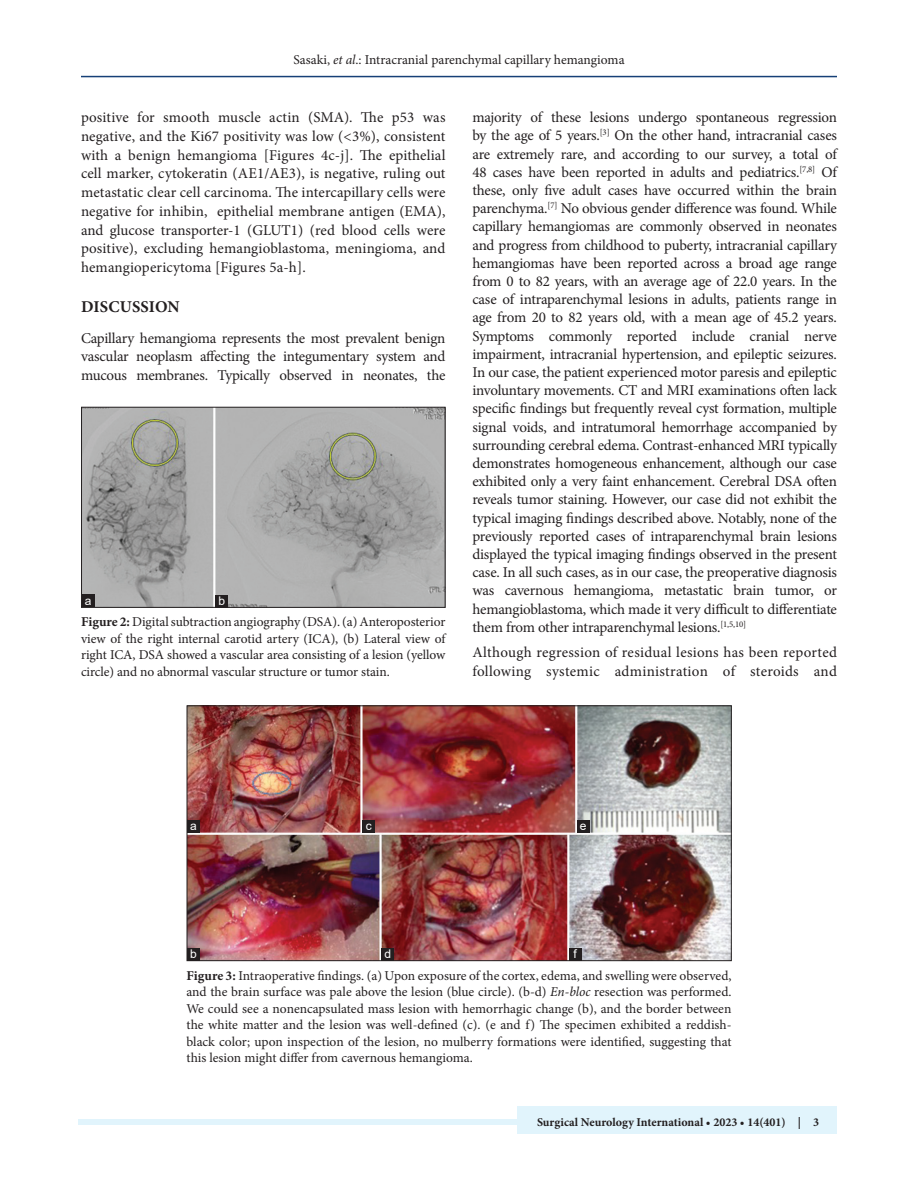
<style>
.page{position:relative;width:918px;height:1188px;background:#fff}
.page>*{position:absolute;margin:0;border:0;box-sizing:border-box;transform-origin:0 0}
.t1{font:700 16.5px "Minion Pro";letter-spacing:.01em;color:#231f20}
.TX{font:15px/18.1px "Minion Pro";letter-spacing:.005em;color:#231f20;text-align:justify}
.FGC{font:13.5px/16.5px "Minion Pro";letter-spacing:-.005em;color:#231f20;text-align:justify}
.JF{font:700 12px "Minion Pro";color:#231f20}
.LABEL{font:12px "Arial";color:#fff}
.s1{font-style:italic}
.s2{font-weight:700}
</style>
<div class="page">
<hr style="left:81px;top:76px;width:756px;height:1px;background:#164077">
<div style="left:78px;top:1119px;width:756px;height:6px;background:#e1f4fc"></div>
<div style="left:518px;top:1106px;width:319px;height:28px;background:#e1f4fc"></div>
<img style="left:83px;top:409px;width:360px;height:197px">
<div style="left:81px;top:407px;width:364px;height:201px;border:1px solid #231f20"></div>
<div style="left:82px;top:594px;width:12px;height:13px;background:#231f20"></div>
<div style="left:215px;top:595px;width:13px;height:12px;background:#231f20"></div>
<img style="left:189px;top:708px;width:541px;height:251px">
<div style="left:187px;top:706px;width:545px;height:255px;border:1px solid #231f20"></div>
<div style="left:381px;top:948px;width:13px;height:12px;background:#231f20"></div>
<div style="left:362px;top:820px;width:13px;height:13px;background:#231f20"></div>
<div style="left:187px;top:948px;width:13px;height:12px;background:#231f20"></div>
<div style="left:569px;top:948px;width:13px;height:13px;background:#231f20"></div>
<div style="left:187px;top:820px;width:13px;height:13px;background:#231f20"></div>
<div style="left:577px;top:820px;width:13px;height:13px;background:#231f20"></div>
<p class="FGC" style="left:293px;top:51px;width:333px">Sasaki, <span class="s1">et al</span>.: Intracranial parenchymal capillary hemangioma</p>
<p class="TX" style="left:81px;top:108px;width:366px;line-height:18.8px">positive for smooth muscle actin (SMA). The p53 was negative, and the Ki67 positivity was low (&lt;3%), consistent with a benign hemangioma [Figures 4c-j]. The epithelial cell marker, cytokeratin (AE1/AE3), is negative, ruling out metastatic clear cell carcinoma. The intercapillary cells were negative for inhibin, epithelial membrane antigen (EMA), and glucose transporter-1 (GLUT1) (red blood cells were positive), excluding hemangioblastoma, meningioma, and hemangiopericytoma [Figures 5a-h].</p>
<h1 class="t1" style="left:81px;top:295px;width:100px">DISCUSSION</h1>
<p class="TX" style="left:81px;top:328px;width:366px;line-height:18.8px">Capillary hemangioma represents the most prevalent benign vascular neoplasm affecting the integumentary system and mucous membranes. Typically observed in neonates, the</p>
<p class="LABEL" style="left:85px;top:593px;width:8px">a</p>
<p class="LABEL" style="left:218px;top:593px;width:8px">b</p>
<p class="FGC" style="left:81px;top:614px;width:366px"><span class="s2">Figure 2:</span> Digital subtraction angiography (DSA). (a) Anteroposterior view of the right internal carotid artery (ICA), (b) Lateral view of right ICA, DSA showed a vascular area consisting of a lesion (yellow circle) and no abnormal vascular structure or tumor stain.</p>
<p class="TX" style="left:472px;top:108px;width:366px">majority of these lesions undergo spontaneous regression by the age of 5 years.<sup>[3]</sup> On the other hand, intracranial cases are extremely rare, and according to our survey, a total of 48 cases have been reported in adults and pediatrics.<sup>[7,8]</sup> Of these, only five adult cases have occurred within the brain parenchyma.<sup>[7]</sup> No obvious gender difference was found. While capillary hemangiomas are commonly observed in neonates and progress from childhood to puberty, intracranial capillary hemangiomas have been reported across a broad age range from 0 to 82 years, with an average age of 22.0 years. In the case of intraparenchymal lesions in adults, patients range in age from 20 to 82 years old, with a mean age of 45.2 years.<br>Symptoms commonly reported include cranial nerve impairment, intracranial hypertension, and epileptic seizures.<br>In our case, the patient experienced motor paresis and epileptic involuntary movements. CT and MRI examinations often lack specific findings but frequently reveal cyst formation, multiple signal voids, and intratumoral hemorrhage accompanied by surrounding cerebral edema. Contrast-enhanced MRI typically demonstrates homogeneous enhancement, although our case exhibited only a very faint enhancement. Cerebral DSA often reveals tumor staining. However, our case did not exhibit the typical imaging findings described above. Notably, none of the previously reported cases of intraparenchymal brain lesions displayed the typical imaging findings observed in the present case. In all such cases, as in our case, the preoperative diagnosis was cavernous hemangioma, metastatic brain tumor, or hemangioblastoma, which made it very difficult to differentiate them from other intraparenchymal lesions.<sup>[1,5,10]</sup></p>
<p class="TX" style="left:472px;top:644px;width:366px">Although regression of residual lesions has been reported following systemic administration of steroids and</p>
<p class="LABEL" style="left:190px;top:817px;width:8px">a</p>
<p class="LABEL" style="left:580px;top:817px;width:8px">e</p>
<p class="LABEL" style="left:366px;top:817px;width:7px">c</p>
<p class="LABEL" style="left:190px;top:946px;width:8px">b</p>
<p class="LABEL" style="left:574px;top:946px;width:5px">f</p>
<p class="LABEL" style="left:384px;top:946px;width:8px">d</p>
<p class="FGC" style="left:186px;top:967px;width:547px"><span class="s2">Figure 3:</span> Intraoperative findings. (a) Upon exposure of the cortex, edema, and swelling were observed, and the brain surface was pale above the lesion (blue circle). (b-d) <span class="s1">En-bloc</span> resection was performed.<br>We could see a nonencapsulated mass lesion with hemorrhagic change (b), and the border between the white matter and the lesion was well-defined (c). (e and f) The specimen exhibited a reddish&shy;black color; upon inspection of the lesion, no mulberry formations were identified, suggesting that this lesion might differ from cavernous hemangioma.</p>
<p class="JF" style="left:537px;top:1113px;width:284px">Surgical Neurology International • 2023 • 14(401) | 3</p>
</div>
